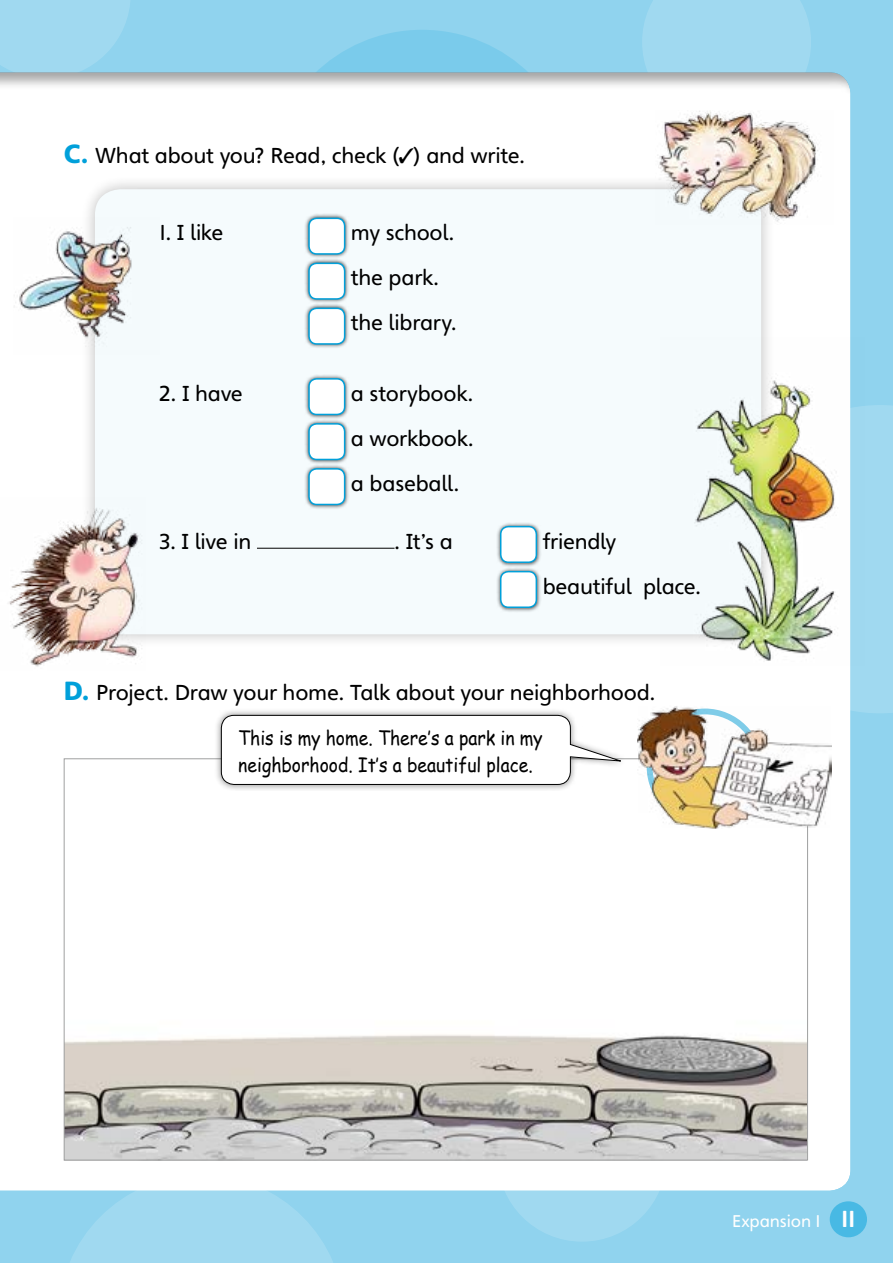
<style>
.page{position:relative;width:893px;height:1263px;background:#90d3ee}
.page>*{position:absolute;margin:0;border:0;box-sizing:border-box;transform-origin:0 0}
.t1{font:21px/45px "Heinemann";letter-spacing:-.015em;color:#000}
.t2{font:19.5px/27px "Comic Sans MS";color:#000;scale:.9 1}
.t3{font:16.5px "Heinemann";letter-spacing:-.01em;color:#fff}
.s1{font-weight:900;font-size:25.5px;color:#00a0da}
.s2{font-weight:700;font-size:22.5px}
</style>
<div class="page">
<svg style="left:0;top:0;width:130px;height:61px"></svg>
<div style="left:642px;top:0;width:169px;height:61px;background:#a0d9f0"></div>
<div style="left:863px;top:405px;width:30px;height:308px;background:#a0d9f0"></div>
<div style="left:497px;top:1073px;width:169px;height:169px;background:#a0d9f0;border-radius:50%"></div>
<svg style="left:70px;top:1191px;width:263px;height:72px"></svg>
<div style="left:268px;top:30px;width:308px;height:308px;background:#7acbeb;border-radius:50%"></div>
<div style="left:0;top:61px;width:863px;height:1130px;background:#000;opacity:.35"></div>
<div style="left:830px;top:1201px;width:37px;height:36px;background:#48b9e4;border-radius:50%"></div>
<img style="left:66px;top:760px;width:740px;height:398px">
<div style="left:215px;top:709px;width:412px;height:82px;background:#000;opacity:.45"></div>
<svg style="left:221px;top:715px;width:403px;height:70px"></svg>
<div style="left:80px;top:175px;width:695px;height:474px;background:#000;opacity:.25"></div>
<div style="left:95px;top:189px;width:666px;height:445px;background:#f5fbfd;border-radius:26px"></div>
<div style="left:304px;top:214px;width:45px;height:45px;background:#000;opacity:.75"></div>
<div style="left:309px;top:218px;width:36px;height:36px;background:#fff;border-radius:8px"></div>
<div style="left:308px;top:218px;width:37px;height:37px;border:2px solid #00a0da;border-radius:8px"></div>
<div style="left:304px;top:259px;width:45px;height:45px;background:#000;opacity:.75"></div>
<div style="left:309px;top:263px;width:36px;height:36px;background:#fff;border-radius:8px"></div>
<div style="left:308px;top:263px;width:37px;height:37px;border:2px solid #00a0da;border-radius:8px"></div>
<div style="left:304px;top:304px;width:45px;height:45px;background:#000;opacity:.75"></div>
<div style="left:309px;top:308px;width:36px;height:36px;background:#fff;border-radius:8px"></div>
<div style="left:308px;top:308px;width:37px;height:37px;border:2px solid #00a0da;border-radius:8px"></div>
<div style="left:304px;top:374px;width:45px;height:45px;background:#000;opacity:.75"></div>
<div style="left:309px;top:379px;width:36px;height:35px;background:#fff;border-radius:8px"></div>
<div style="left:308px;top:378px;width:37px;height:37px;border:2px solid #00a0da;border-radius:8px"></div>
<div style="left:304px;top:419px;width:45px;height:45px;background:#000;opacity:.75"></div>
<div style="left:309px;top:424px;width:36px;height:35px;background:#fff;border-radius:8px"></div>
<div style="left:308px;top:423px;width:37px;height:37px;border:2px solid #00a0da;border-radius:8px"></div>
<div style="left:304px;top:464px;width:45px;height:45px;background:#000;opacity:.75"></div>
<div style="left:309px;top:469px;width:36px;height:35px;background:#fff;border-radius:8px"></div>
<div style="left:308px;top:468px;width:37px;height:37px;border:2px solid #00a0da;border-radius:8px"></div>
<hr style="left:257px;top:548px;width:138px;height:1px;background:#000">
<div style="left:496px;top:522px;width:45px;height:45px;background:#000;opacity:.75"></div>
<div style="left:501px;top:527px;width:35px;height:35px;background:#fff;border-radius:8px"></div>
<div style="left:500px;top:526px;width:37px;height:37px;border:2px solid #00a0da;border-radius:8px"></div>
<div style="left:496px;top:567px;width:45px;height:45px;background:#000;opacity:.75"></div>
<div style="left:501px;top:572px;width:35px;height:35px;background:#fff;border-radius:8px"></div>
<div style="left:500px;top:571px;width:37px;height:37px;border:2px solid #00a0da;border-radius:8px"></div>
<img style="left:14px;top:218px;width:118px;height:136px">
<img style="left:0;top:498px;width:145px;height:172px">
<img style="left:656px;top:111px;width:177px;height:113px">
<img style="left:660px;top:338px;width:204px;height:328px">
<img style="left:637px;top:705px;width:195px;height:124px">
<p class="t1" style="left:64px;top:133px;width:463px"><span class="s1">C.</span> What about you? Read, check (✓) and write.</p>
<p class="t1" style="left:159px;top:210px;width:65px">1. I like</p>
<p class="t1" style="left:351px;top:210px;width:107px">my school. the park. the library.</p>
<p class="t1" style="left:159px;top:371px;width:85px">2. I have</p>
<p class="t1" style="left:351px;top:371px;width:124px;text-align:justify">a storybook. a workbook. a baseball.</p>
<p class="t1" style="left:159px;top:519px;width:93px">3. I live in</p>
<p class="t1" style="left:394px;top:519px;width:60px">. It’s a</p>
<p class="t1" style="left:543px;top:519px;width:160px">friendly beautiful place.</p>
<p class="t1" style="left:64px;top:670px;width:593px"><span class="s1">D.</span> Project. Draw your home. Talk about your neighborhood.</p>
<p class="t2" style="left:238px;top:723px;width:340px">This is my home. There’s a park in my neighborhood. It’s a beautiful place.</p>
<p class="t3" style="left:732px;top:1211px;width:125px">Expansion 1 <span class="s2">11</span></p>
</div>
